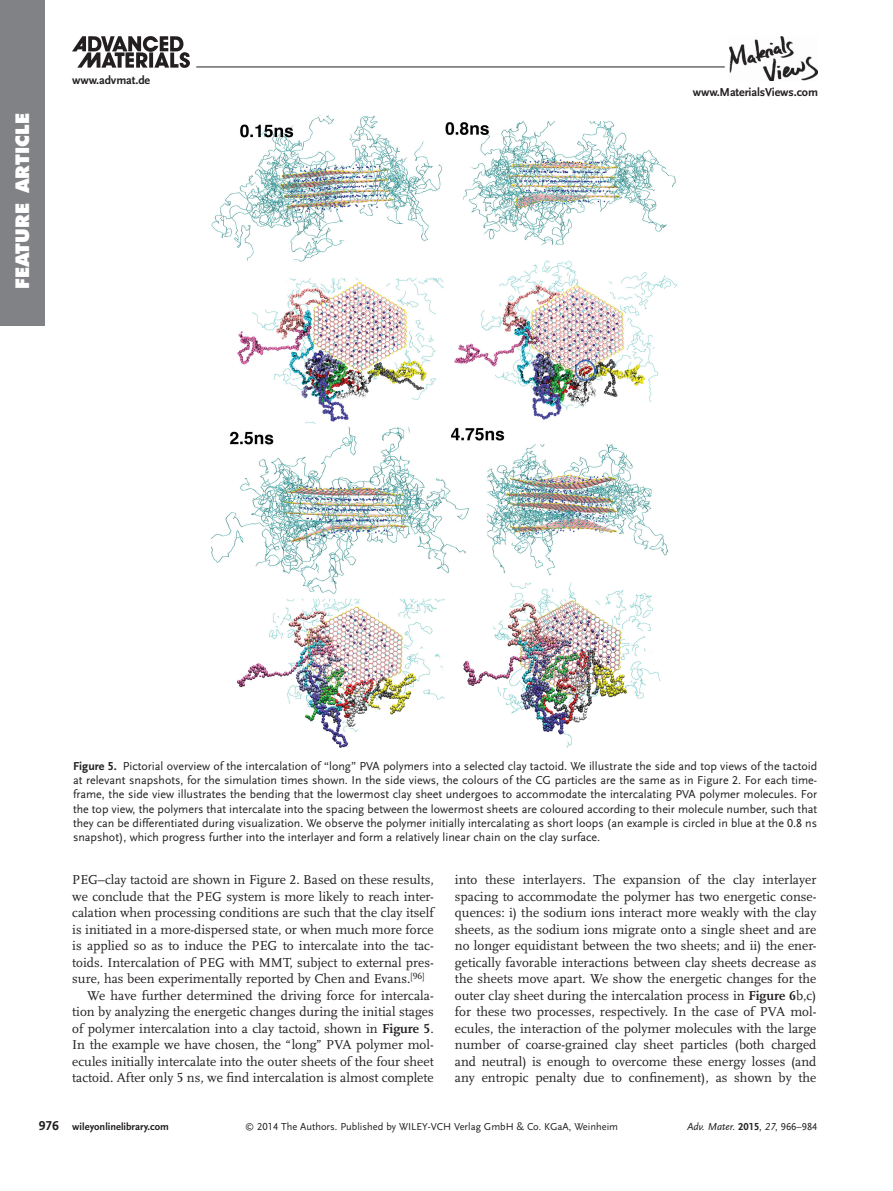
<style>
.page{position:relative;width:893px;height:1191px;background:#fff}
.page>*{position:absolute;margin:0;border:0;box-sizing:border-box;transform-origin:0 0}
.t1{font:800 18px "Futura";letter-spacing:.005em;color:#fff}
.t2{font:13.5px/16.5px "Scala LF";color:#231f20;text-align:justify}
.t3{font:12px/14.2px "Scala Sans LF";color:#231f20;text-align:justify}
.t4{font:700 12px "Scala Sans LF";letter-spacing:-.01em;color:#231f20}
.t5{font:10.5px "Scala Sans LF";color:#231f20}
.t6{font:700 10.5px "Scala Sans LF";color:#231f20}
.t7{font:italic 10.5px "Scala Sans LF";color:#231f20}
.s1{font-weight:700}
.s2{font-size:13.5px}
.s3{font-size:9px}
.s4{font-weight:700;font-style:normal}
.s5{font-style:normal}
</style>
<div class="page">
<img style="left:72px;top:36px;width:117px;height:32px">
<img style="left:729px;top:36px;width:88px;height:45px">
<hr style="left:196px;top:67px;width:529px;height:1px;background:#231f20">
<div style="left:0;top:0;width:44px;height:325px;background:#808285"></div>
<img style="left:211px;top:115px;width:466px;height:632px">
<h1 class="t1" style="left:15px;top:289px;width:178px;rotate:-90deg">FEATURE ARTICLE</h1>
<p class="t4" style="left:72px;top:74px;width:79px">www.advmat.de</p>
<p class="t4" style="left:693px;top:87px;width:127px">www.MaterialsViews.com</p>
<p class="t3" style="left:73px;top:759px;width:746px"><span class="s1">Figure 5.</span> Pictorial overview of the intercalation of “long” PVA polymers into a selected clay tactoid. We illustrate the side and top views of the tactoid at relevant snapshots, for the simulation times shown. In the side views, the colours of the CG particles are the same as in Figure 2 . For each time&shy;frame, the side view illustrates the bending that the lowermost clay sheet undergoes to accommodate the intercalating PVA polymer molecules. For the top view, the polymers that intercalate into the spacing between the lowermost sheets are coloured according to their molecule number, such that they can be differentiated during visualization. We observe the polymer initially intercalating as short loops (an example is circled in blue at the 0.8 ns snapshot), which progress further into the interlayer and form a relatively linear chain on the clay surface.</p>
<p class="t2" style="left:72px;top:872px;width:363px">PEG–clay tactoid are shown in Figure 2 . Based on these results,</p>
<p class="t2" style="left:72px;top:889px;width:363px">we conclude that the PEG system is more likely to reach inter-</p>
<p class="t2" style="left:72px;top:905px;width:363px">calation when processing conditions are such that the clay itself</p>
<p class="t2" style="left:72px;top:922px;width:363px">is initiated in a more-dispersed state, or when much more force</p>
<p class="t2" style="left:72px;top:938px;width:363px">is applied so as to induce the PEG to intercalate into the tac-</p>
<p class="t2" style="left:72px;top:955px;width:363px">toids. Intercalation of PEG with MMT, subject to external pres-</p>
<p class="t2" style="left:72px;top:971px;width:354px">sure, has been experimentally reported by Chen and Evans. <sup>[</sup> <sup>96</sup> <sup>]</sup></p>
<p class="t2" style="left:87px;top:988px;width:348px">We have further determined the driving force for intercala-</p>
<p class="t2" style="left:72px;top:1004px;width:363px">tion by analyzing the energetic changes during the initial stages</p>
<p class="t2" style="left:72px;top:1021px;width:363px">of polymer intercalation into a clay tactoid, shown in <span class="s1">Figure 5</span> .</p>
<p class="t2" style="left:72px;top:1037px;width:363px">In the example we have chosen, the “long” PVA polymer mol-</p>
<p class="t2" style="left:72px;top:1054px;width:363px">ecules initially intercalate into the outer sheets of the four sheet</p>
<p class="t2" style="left:72px;top:1070px;width:363px">tactoid. After only 5 ns, we find intercalation is almost complete</p>
<p class="t2" style="left:455px;top:872px;width:363px">into these interlayers. The expansion of the clay interlayer spacing to accommodate the polymer has two energetic conse&shy;quences: i) the sodium ions interact more weakly with the clay sheets, as the sodium ions migrate onto a single sheet and are no longer equidistant between the two sheets; and ii) the ener&shy;getically favorable interactions between clay sheets decrease as the sheets move apart. We show the energetic changes for the outer clay sheet during the intercalation process in <span class="s1">Figure 6</span> b,c) for these two processes, respectively. In the case of PVA mol&shy;ecules, the interaction of the polymer molecules with the large number of coarse-grained clay sheet particles (both charged and neutral) is enough to overcome these energy losses (and any entropic penalty due to confinement), as shown by the</p>
<p class="t6" style="left:39px;top:1122px;width:132px"><span class="s2">976</span> wileyonlinelibrary.com</p>
<p class="t5" style="left:245px;top:1122px;width:374px"><span class="s3">©</span> 2014 The Authors. Published by WILEY-VCH Verlag GmbH &amp; Co. KGaA, Weinheim</p>
<p class="t7" style="left:687px;top:1122px;width:132px">Adv. Mater. <span class="s4">2015</span><span class="s5">,</span> 27<span class="s5">, 966–984</span></p>
</div>
